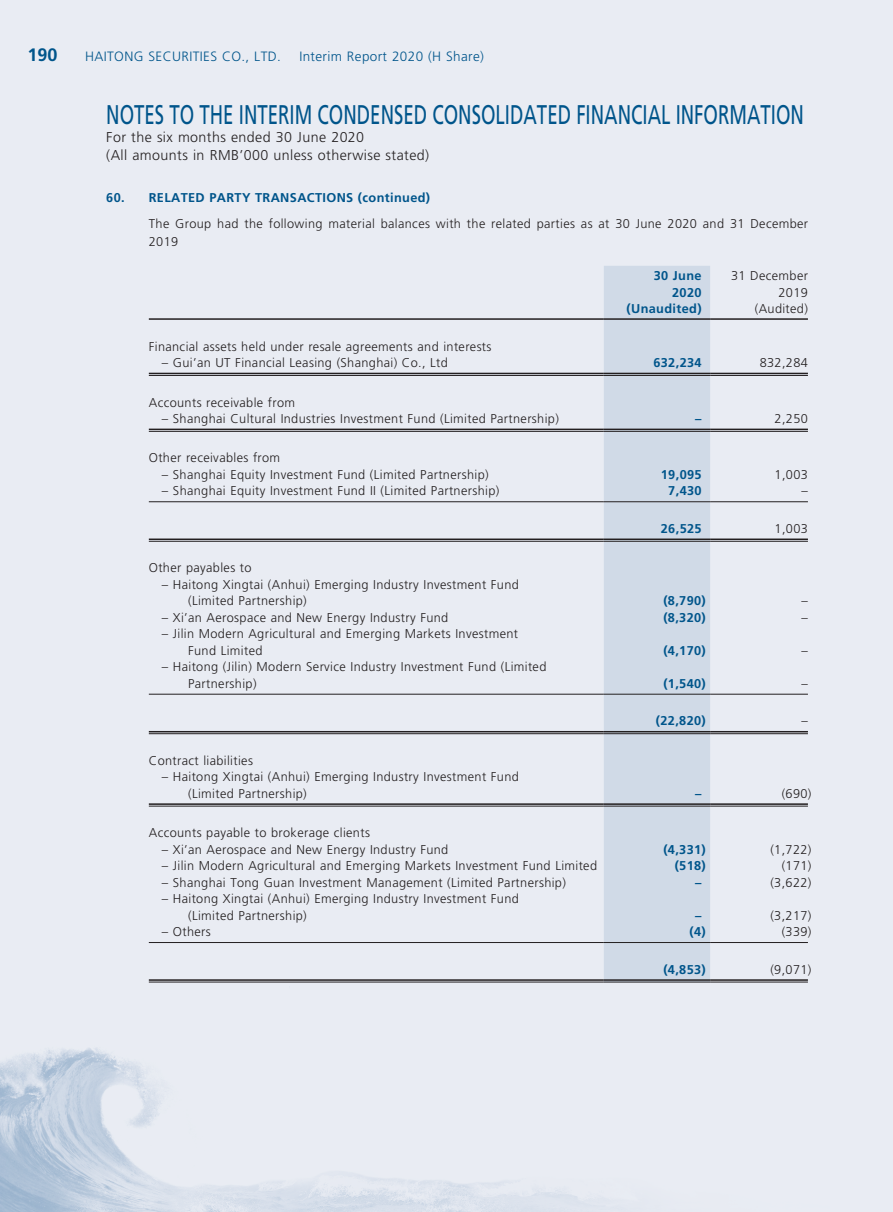
<style>
.page{position:relative;width:893px;height:1212px;background:#e9ecf3}
.page>*{position:absolute;margin:0;border:0;box-sizing:border-box;transform-origin:0 0}
.t1{font:27px "Frutiger LT Std";color:#00558b;scale:.69 1}
.t2{font:700 18px "Frutiger LT Std";color:#00558b}
.t3{font:300 14.25px/18px "Frutiger LT Std";letter-spacing:.03em;color:#231f20}
.t4{font:300 13.5px "Frutiger LT Std";letter-spacing:.03em;color:#00558b}
.t5{font:300 12.75px/16.5px "Frutiger LT Std";letter-spacing:.03em;color:#231f20}
.t6{font:700 12.75px/16.5px "Frutiger LT Std";letter-spacing:.03em;color:#00558b;text-align:right}
</style>
<div class="page">
<img style="left:0;top:318px;width:808px;height:894px">
<div style="left:604px;top:266px;width:106px;height:716px;background:#d0dae7"></div>
<hr style="left:149px;top:318px;width:455px;height:2px;background:#231f20">
<hr style="left:604px;top:318px;width:106px;height:2px;background:#231f20">
<hr style="left:710px;top:318px;width:98px;height:2px;background:#231f20">
<hr style="left:149px;top:373px;width:455px;height:1px;background:#231f20">
<hr style="left:149px;top:375px;width:455px;height:1px;background:#231f20">
<hr style="left:604px;top:373px;width:106px;height:1px;background:#231f20">
<hr style="left:604px;top:375px;width:106px;height:1px;background:#231f20">
<hr style="left:710px;top:373px;width:98px;height:1px;background:#231f20">
<hr style="left:710px;top:375px;width:98px;height:1px;background:#231f20">
<hr style="left:149px;top:429px;width:455px;height:1px;background:#231f20">
<hr style="left:149px;top:431px;width:455px;height:1px;background:#231f20">
<hr style="left:604px;top:429px;width:106px;height:1px;background:#231f20">
<hr style="left:604px;top:431px;width:106px;height:1px;background:#231f20">
<hr style="left:710px;top:429px;width:98px;height:1px;background:#231f20">
<hr style="left:710px;top:431px;width:98px;height:1px;background:#231f20">
<hr style="left:149px;top:501px;width:455px;height:1px;background:#231f20">
<hr style="left:604px;top:501px;width:106px;height:1px;background:#231f20">
<hr style="left:710px;top:501px;width:98px;height:1px;background:#231f20">
<hr style="left:149px;top:538px;width:455px;height:2px;background:#231f20">
<hr style="left:149px;top:541px;width:455px;height:1px;background:#231f20">
<hr style="left:604px;top:538px;width:106px;height:2px;background:#231f20">
<hr style="left:604px;top:541px;width:106px;height:1px;background:#231f20">
<hr style="left:710px;top:538px;width:98px;height:2px;background:#231f20">
<hr style="left:710px;top:541px;width:98px;height:1px;background:#231f20">
<hr style="left:149px;top:694px;width:455px;height:1px;background:#231f20">
<hr style="left:604px;top:694px;width:106px;height:1px;background:#231f20">
<hr style="left:710px;top:694px;width:98px;height:1px;background:#231f20">
<hr style="left:149px;top:731px;width:455px;height:1px;background:#231f20">
<hr style="left:149px;top:733px;width:455px;height:1px;background:#231f20">
<hr style="left:604px;top:731px;width:106px;height:1px;background:#231f20">
<hr style="left:604px;top:733px;width:106px;height:1px;background:#231f20">
<hr style="left:710px;top:731px;width:98px;height:1px;background:#231f20">
<hr style="left:710px;top:733px;width:98px;height:1px;background:#231f20">
<hr style="left:149px;top:803px;width:455px;height:2px;background:#231f20">
<hr style="left:149px;top:806px;width:455px;height:1px;background:#231f20">
<hr style="left:604px;top:803px;width:106px;height:2px;background:#231f20">
<hr style="left:604px;top:806px;width:106px;height:1px;background:#231f20">
<hr style="left:710px;top:803px;width:98px;height:2px;background:#231f20">
<hr style="left:710px;top:806px;width:98px;height:1px;background:#231f20">
<hr style="left:149px;top:942px;width:455px;height:1px;background:#231f20">
<hr style="left:604px;top:942px;width:106px;height:1px;background:#231f20">
<hr style="left:710px;top:942px;width:98px;height:1px;background:#231f20">
<hr style="left:149px;top:979px;width:455px;height:2px;background:#231f20">
<hr style="left:149px;top:982px;width:455px;height:1px;background:#231f20">
<hr style="left:604px;top:979px;width:106px;height:2px;background:#231f20">
<hr style="left:604px;top:982px;width:106px;height:1px;background:#231f20">
<hr style="left:710px;top:979px;width:98px;height:2px;background:#231f20">
<hr style="left:710px;top:982px;width:98px;height:1px;background:#231f20">
<h2 class="t2" style="left:28px;top:44px;width:32px">190</h2>
<p class="t4" style="left:85px;top:49px;width:197px">HAITONG SECURITIES CO., LTD.</p>
<p class="t4" style="left:299px;top:49px;width:186px">Interim Report 2020 (H Share)</p>
<h1 class="t1" style="left:106px;top:99px;width:1013px">NOTES TO THE INTERIM CONDENSED CONSOLIDATED FINANCIAL INFORMATION</h1>
<p class="t3" style="left:106px;top:129px;width:324px">For the six months ended 30 June 2020<br>(All amounts in RMB’000 unless otherwise stated)</p>
<p class="t6" style="left:106px;top:189px;width:325px">60. RELATED PARTY TRANSACTIONS (continued)</p>
<p class="t5" style="left:149px;top:214px;width:661px;line-height:18px">The Group had the following material balances with the related parties as at 30 June 2020 and 31 December<br>2019</p>
<p class="t6" style="left:654px;top:267px;width:49px">30 June<br>2020</p>
<p class="t5" style="left:731px;top:268px;width:78px;text-align:right">31 December<br>2019</p>
<p class="t6" style="left:626px;top:300px;width:77px">(Unaudited)</p>
<p class="t5" style="left:755px;top:301px;width:55px">(Audited)</p>
<p class="t5" style="left:149px;top:338px;width:344px">Financial assets held under resale agreements and interests</p>
<p class="t5" style="left:162px;top:355px;width:288px">– Gui’an UT Financial Leasing (Shanghai) Co., Ltd</p>
<p class="t6" style="left:653px;top:354px;width:50px">632,234</p>
<p class="t5" style="left:760px;top:355px;width:50px">832,284</p>
<p class="t5" style="left:149px;top:394px;width:148px">Accounts receivable from</p>
<p class="t5" style="left:162px;top:411px;width:398px">– Shanghai Cultural Industries Investment Fund (Limited Partnership)</p>
<p class="t6" style="left:695px;top:410px;width:8px">–</p>
<p class="t5" style="left:775px;top:411px;width:35px">2,250</p>
<p class="t5" style="left:149px;top:450px;width:133px">Other receivables from</p>
<p class="t5" style="left:162px;top:466px;width:328px">– Shanghai Equity Investment Fund (Limited Partnership)</p>
<p class="t6" style="left:661px;top:466px;width:42px">19,095</p>
<p class="t5" style="left:775px;top:466px;width:35px">1,003</p>
<p class="t5" style="left:162px;top:483px;width:339px">– Shanghai Equity Investment Fund II (Limited Partnership)</p>
<p class="t6" style="left:668px;top:483px;width:35px">7,430</p>
<p class="t5" style="left:802px;top:483px;width:8px">–</p>
<p class="t6" style="left:661px;top:520px;width:42px">26,525</p>
<p class="t5" style="left:775px;top:520px;width:35px">1,003</p>
<p class="t5" style="left:149px;top:560px;width:104px">Other payables to</p>
<p class="t5" style="left:188px;top:576px;width:332px;text-indent:-26px">– Haitong Xingtai (Anhui) Emerging Industry Investment Fund (Limited Partnership)</p>
<p class="t6" style="left:663px;top:593px;width:44px">(8,790)</p>
<p class="t5" style="left:802px;top:593px;width:8px">–</p>
<p class="t5" style="left:162px;top:609px;width:288px">– Xi’an Aerospace and New Energy Industry Fund</p>
<p class="t6" style="left:663px;top:609px;width:44px">(8,320)</p>
<p class="t5" style="left:802px;top:609px;width:8px">–</p>
<p class="t5" style="left:188px;top:626px;width:331px;text-indent:-26px">– Jilin Modern Agricultural and Emerging Markets Investment<br>Fund Limited</p>
<p class="t6" style="left:663px;top:642px;width:44px">(4,170)</p>
<p class="t5" style="left:802px;top:642px;width:8px">–</p>
<p class="t5" style="left:188px;top:659px;width:360px;text-indent:-26px">– Haitong (Jilin) Modern Service Industry Investment Fund (Limited<br>Partnership)</p>
<p class="t5" style="left:149px;top:752px;width:106px">Contract liabilities</p>
<p class="t5" style="left:188px;top:769px;width:332px;text-indent:-26px">– Haitong Xingtai (Anhui) Emerging Industry Investment Fund (Limited Partnership)</p>
<p class="t6" style="left:663px;top:675px;width:44px">(1,540)</p>
<p class="t5" style="left:802px;top:675px;width:8px">–</p>
<p class="t6" style="left:656px;top:713px;width:51px">(22,820)</p>
<p class="t5" style="left:802px;top:713px;width:8px">–</p>
<p class="t6" style="left:695px;top:785px;width:8px">–</p>
<p class="t5" style="left:782px;top:785px;width:31px">(690)</p>
<p class="t5" style="left:149px;top:825px;width:223px">Accounts payable to brokerage clients</p>
<p class="t5" style="left:162px;top:841px;width:288px">– Xi’an Aerospace and New Energy Industry Fund</p>
<p class="t6" style="left:663px;top:841px;width:44px">(4,331)</p>
<p class="t5" style="left:770px;top:841px;width:43px">(1,722)</p>
<p class="t5" style="left:162px;top:858px;width:437px">– Jilin Modern Agricultural and Emerging Markets Investment Fund Limited</p>
<p class="t6" style="left:675px;top:857px;width:33px">(518)</p>
<p class="t5" style="left:782px;top:858px;width:31px">(171)</p>
<p class="t5" style="left:162px;top:874px;width:406px">– Shanghai Tong Guan Investment Management (Limited Partnership)</p>
<p class="t6" style="left:695px;top:874px;width:8px">–</p>
<p class="t5" style="left:770px;top:874px;width:43px">(3,622)</p>
<p class="t5" style="left:188px;top:891px;width:332px;text-indent:-26px">– Haitong Xingtai (Anhui) Emerging Industry Investment Fund (Limited Partnership)</p>
<p class="t6" style="left:695px;top:907px;width:8px">–</p>
<p class="t5" style="left:770px;top:907px;width:43px">(3,217)</p>
<p class="t5" style="left:162px;top:924px;width:50px">– Others</p>
<p class="t6" style="left:690px;top:923px;width:18px">(4)</p>
<p class="t5" style="left:782px;top:924px;width:31px">(339)</p>
<p class="t6" style="left:663px;top:961px;width:44px">(4,853)</p>
<p class="t5" style="left:770px;top:961px;width:43px">(9,071)</p>
</div>
